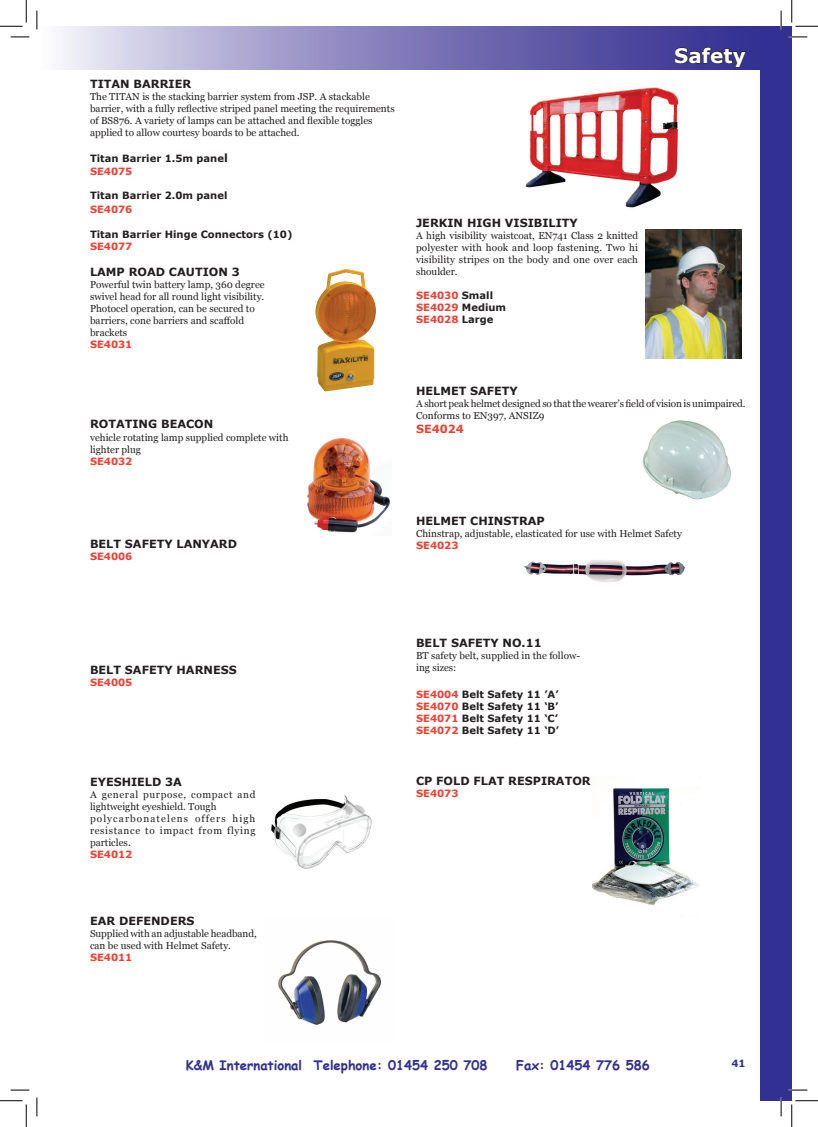
<style>
.page{position:relative;width:818px;height:1127px;background:#fff}
.page>*{position:absolute;margin:0;border:0;box-sizing:border-box;transform-origin:0 0}
.t1{font:700 20px "Verdana";color:#fff}
.t2{font:700 13.12px "Comic Sans MS";color:#323092}
.t3{font:700 11.25px "Verdana";color:#231f20}
.t4{font:700 11.25px "Verdana";color:#ee3f34}
.t5{font:10px/12px "Georgia";color:#231f20}
.t6{font:700 10px "Verdana";color:#231f20}
.t7{font:700 10px "Verdana";color:#ee3f34}
.t8{font:700 10px "Verdana";color:#323092}
.s1{font-size:11.25px}
.s2{font-family:"Verdana";font-weight:700;color:#ee3f34}
.s3{color:#231f20}
.s4{font-family:"Verdana"}
.s5{color:#ee3f34}
</style>
<div class="page">
<svg style="left:61px;top:26px;width:699px;height:44px;background:#8984be"></svg>
<div style="left:760px;top:26px;width:32px;height:1074px;background:#323092"></div>
<img style="left:642px;top:420px;width:90px;height:80px">
<img style="left:307px;top:438px;width:83px;height:95px">
<img style="left:271px;top:795px;width:101px;height:74px">
<img style="left:278px;top:940px;width:104px;height:85px">
<img style="left:592px;top:776px;width:108px;height:130px">
<img style="left:645px;top:229px;width:97px;height:129px">
<img style="left:315px;top:269px;width:61px;height:122px">
<img style="left:524px;top:560px;width:161px;height:22px">
<img style="left:525px;top:87px;width:154px;height:121px">
<svg style="left:674px;top:46px;width:73px;height:22px;background:#333073"></svg>
<svg style="left:11px;top:36px;width:18px;height:2px"></svg>
<svg style="left:788px;top:36px;width:19px;height:2px"></svg>
<svg style="left:11px;top:1089px;width:18px;height:1px"></svg>
<svg style="left:788px;top:1089px;width:19px;height:1px"></svg>
<svg style="left:36px;top:11px;width:2px;height:18px"></svg>
<svg style="left:36px;top:1097px;width:2px;height:18px"></svg>
<svg style="left:780px;top:11px;width:2px;height:18px"></svg>
<svg style="left:780px;top:1097px;width:2px;height:18px"></svg>
<svg style="left:0;top:0;width:27px;height:27px"></svg>
<svg style="left:0;top:1100px;width:27px;height:26px"></svg>
<svg style="left:791px;top:0;width:27px;height:27px"></svg>
<svg style="left:791px;top:1100px;width:27px;height:26px"></svg>
<p class="t3" style="left:90px;top:77px;width:103px">TITAN BARRIER</p>
<p class="t5" style="left:90px;top:91px;width:306px">The TITAN is the stacking barrier system from JSP. A stackable barrier, with a fully reflective striped panel meeting the requirements of BS876. A variety of lamps can be attached and flexible toggles applied to allow courtesy boards to be attached.</p>
<p class="t6" style="left:90px;top:151px;width:139px">Titan Barrier 1.5m pane<span class="s1">l</span></p>
<p class="t7" style="left:90px;top:165px;width:44px">SE4075</p>
<p class="t6" style="left:90px;top:189px;width:139px">Titan Barrier 2.0m panel</p>
<p class="t7" style="left:90px;top:202px;width:44px">SE4076</p>
<p class="t6" style="left:90px;top:228px;width:204px">Titan Barrier Hinge Connectors (10)</p>
<p class="t7" style="left:90px;top:240px;width:44px">SE4077</p>
<p class="t3" style="left:90px;top:264px;width:151px">LAMP ROAD CAUTION 3</p>
<p class="t5" style="left:90px;top:278px;width:176px">Powerful twin battery lamp, 360 degree</p>
<p class="t5" style="left:90px;top:290px;width:176px">swivel head for all round light visibility.</p>
<p class="t5" style="left:90px;top:302px;width:166px">Photocel operation, can be secured to</p>
<p class="t5" style="left:90px;top:314px;width:156px">barriers, cone barriers and scaffold</p>
<p class="t5" style="left:90px;top:326px;width:44px">brackets<br><span class="s2">SE4031</span></p>
<p class="t3" style="left:90px;top:417px;width:125px">ROTATING BEACON</p>
<p class="t5" style="left:90px;top:431px;width:200px">vehicle rotating lamp supplied complete with lighter plug</p>
<p class="t7" style="left:90px;top:454px;width:44px">SE4032</p>
<p class="t3" style="left:90px;top:536px;width:149px">BELT SAFETY LANYARD</p>
<p class="t7" style="left:90px;top:549px;width:44px">SE4006</p>
<p class="t1" style="left:674px;top:43px;width:73px">Safety</p>
<p class="t3" style="left:416px;top:216px;width:163px">JERKIN HIGH VISIBILITY</p>
<p class="t5" style="left:416px;top:230px;width:224px;text-align:justify">A high visibility waistcoat, EN741 Class 2 knitted polyester with hook and loop fastening. Two hi visibility stripes on the body and one over each shoulder.</p>
<p class="t7" style="left:416px;top:289px;width:78px">SE4030 <span class="s3">Small</span></p>
<p class="t7" style="left:416px;top:301px;width:92px">SE4029 <span class="s3">Medium</span></p>
<p class="t7" style="left:416px;top:313px;width:79px">SE4028 <span class="s3">Large</span></p>
<p class="t3" style="left:416px;top:384px;width:103px">HELMET SAFETY</p>
<p class="t5" style="left:416px;top:398px;width:331px">A short peak helmet designed so that the wearer’s field of vision is unimpaired.<br>Conforms to EN397, ANSIZ9</p>
<p class="t4" style="left:416px;top:421px;width:49px">SE4024</p>
<p class="t3" style="left:416px;top:513px;width:130px">HELMET CHINSTRAP</p>
<p class="t5" style="left:416px;top:528px;width:267px">Chinstrap, adjustable, elasticated for use with Helmet Safety<br><span class="s2">SE4023</span></p>
<p class="t3" style="left:90px;top:662px;width:148px">BELT SAFETY HARNESS</p>
<p class="t7" style="left:90px;top:675px;width:44px">SE4005</p>
<p class="t3" style="left:90px;top:774px;width:93px">EYESHIELD 3A</p>
<p class="t5" style="left:90px;top:789px;width:167px">A general purpose, compact and lightweight eyeshield. Tough</p>
<p class="t5" style="left:90px;top:813px;width:167px;text-align:justify">polycarbonatelens offers high resistance to impact from flying particles<span class="s4">.</span></p>
<p class="t7" style="left:90px;top:848px;width:44px">SE4012</p>
<p class="t3" style="left:90px;top:913px;width:106px">EAR DEFENDERS</p>
<p class="t5" style="left:90px;top:927px;width:168px">Supplied with an adjustable headband, can be used with Helmet Safety.</p>
<p class="t7" style="left:90px;top:950px;width:44px">SE4011</p>
<p class="t3" style="left:416px;top:635px;width:127px">BELT SAFETY NO.11</p>
<p class="t5" style="left:416px;top:649px;width:166px">BT safety belt, supplied in the follow&shy;ing sizes:</p>
<p class="t6" style="left:416px;top:687px;width:144px"><span class="s5">SE4004</span> Belt Safety 11 ’A’</p>
<p class="t6" style="left:416px;top:699px;width:144px"><span class="s5">SE4070</span> Belt Safety 11 ‘B’</p>
<p class="t6" style="left:416px;top:711px;width:144px"><span class="s5">SE4071</span> Belt Safety 11 ‘C’</p>
<p class="t6" style="left:416px;top:723px;width:145px"><span class="s5">SE4072</span> Belt Safety 11 ‘D’</p>
<p class="t3" style="left:416px;top:773px;width:176px">CP FOLD FLAT RESPIRATOR</p>
<p class="t7" style="left:416px;top:787px;width:44px">SE4073</p>
<p class="t2" style="left:186px;top:1054px;width:303px">K&amp;M International Telephone: 01454 250 708</p>
<p class="t2" style="left:516px;top:1054px;width:135px">Fax: 01454 776 586</p>
<p class="t8" style="left:731px;top:1056px;width:16px">41</p>
</div>
